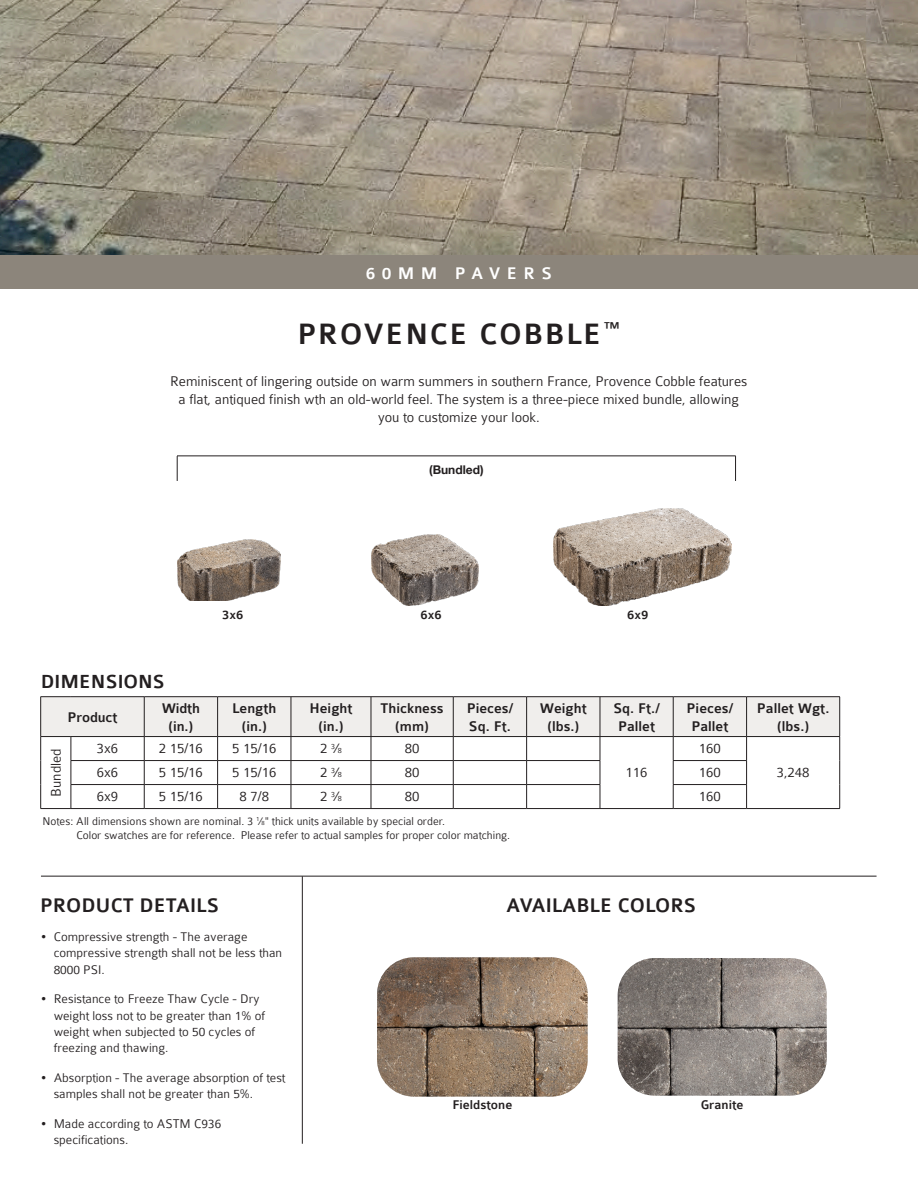
<style>
.page{position:relative;width:918px;height:1188px;background:#fff}
.page>*{position:absolute;margin:0;border:0;box-sizing:border-box;transform-origin:0 0}
.t1{font:500 31.5px "Colaborate";letter-spacing:.05em;color:#231f20}
.t2{font:500 21px "Colaborate";color:#231f20}
.t3{font:500 20.25px "Colaborate";color:#231f20}
.t4{font:500 18px "Colaborate";letter-spacing:.35em;color:#fff}
.Small_Bullets{font:300 15px/18px "Colaborate";color:#231f20;text-align:center}
.t5{font:500 15px/18px "Colaborate";color:#231f20;text-align:center}
.t6{font:300 13.5px/16.2px "Colaborate";color:#231f20}
.t7{font:500 13.5px "Colaborate";color:#231f20}
.t8{font:300 13.35px/16.2px "Colaborate";color:#231f20}
.t9{font:300 12px "Colaborate";color:#231f20}
.t10{font:700 12px "Helvetica Neue";color:#231f20}
.t11{font:300 8.25px "Colaborate";color:#231f20}
.s1{font-size:8.25px}
.s2{font-size:15px}
.s3{font-size:6.6px}
.s4{font-size:13.5px}
</style>
<div class="page">
<img style="left:0;top:0;width:918px;height:255px">
<div style="left:0;top:255px;width:918px;height:34px;background:#8c857b"></div>
<hr style="left:41px;top:876px;width:836px;height:1px;background:#231f20">
<hr style="left:302px;top:876px;width:1px;height:268px;background:#231f20">
<hr style="left:41px;top:696px;width:30px;height:1px;background:#231f20">
<hr style="left:71px;top:696px;width:73px;height:1px;background:#231f20">
<hr style="left:144px;top:696px;width:74px;height:1px;background:#231f20">
<hr style="left:218px;top:696px;width:73px;height:1px;background:#231f20">
<hr style="left:291px;top:696px;width:80px;height:1px;background:#231f20">
<hr style="left:371px;top:696px;width:82px;height:1px;background:#231f20">
<hr style="left:453px;top:696px;width:74px;height:1px;background:#231f20">
<hr style="left:527px;top:696px;width:73px;height:1px;background:#231f20">
<hr style="left:600px;top:696px;width:73px;height:1px;background:#231f20">
<hr style="left:673px;top:696px;width:74px;height:1px;background:#231f20">
<hr style="left:747px;top:696px;width:93px;height:1px;background:#231f20">
<svg style="left:40px;top:697px;width:800px;height:111px"></svg>
<hr style="left:41px;top:808px;width:30px;height:1px;background:#231f20">
<hr style="left:71px;top:808px;width:73px;height:1px;background:#231f20">
<hr style="left:144px;top:808px;width:74px;height:1px;background:#231f20">
<hr style="left:218px;top:808px;width:73px;height:1px;background:#231f20">
<hr style="left:291px;top:808px;width:80px;height:1px;background:#231f20">
<hr style="left:371px;top:808px;width:82px;height:1px;background:#231f20">
<hr style="left:453px;top:808px;width:74px;height:1px;background:#231f20">
<hr style="left:527px;top:808px;width:73px;height:1px;background:#231f20">
<hr style="left:600px;top:808px;width:73px;height:1px;background:#231f20">
<hr style="left:673px;top:808px;width:74px;height:1px;background:#231f20">
<hr style="left:747px;top:808px;width:93px;height:1px;background:#231f20">
<img style="left:377px;top:957px;width:211px;height:140px">
<img style="left:618px;top:958px;width:209px;height:138px">
<hr style="left:177px;top:456px;width:559px;height:1px;background:#231f20">
<svg style="left:177px;top:456px;width:1px;height:25px"></svg>
<svg style="left:735px;top:456px;width:1px;height:25px"></svg>
<img style="left:553px;top:508px;width:179px;height:98px">
<img style="left:372px;top:534px;width:107px;height:72px">
<img style="left:177px;top:539px;width:103px;height:62px">
<p class="t4" style="left:366px;top:264px;width:188px">60MM PAVERS</p>
<p class="t1" style="left:297px;top:318px;width:324px">PROVENCE COBBLE<sup>™</sup></p>
<p class="Small_Bullets" style="left:170px;top:372px;width:579px">Reminiscent of lingering outside on warm summers in southern France, Provence Cobble features a flat, antiqued finish wth an old-world feel. The system is a three-piece mixed bundle, allowing you to customize your look.</p>
<p class="t10" style="left:429px;top:460px;width:56px">(Bundled)</p>
<p class="t3" style="left:41px;top:672px;width:126px">DIMENSIONS</p>
<p class="t7" style="left:222px;top:608px;width:23px">3x6</p>
<p class="t7" style="left:420px;top:608px;width:23px">6x6</p>
<p class="t7" style="left:627px;top:608px;width:23px">6x9</p>
<p class="t5" style="left:68px;top:708px;width:51px">Product</p>
<p class="t5" style="left:162px;top:699px;width:40px">Width (in.)</p>
<p class="t5" style="left:232px;top:699px;width:46px">Length (in.)</p>
<p class="t5" style="left:309px;top:699px;width:45px">Height (in.)</p>
<p class="t5" style="left:381px;top:699px;width:65px">Thickness</p>
<p class="t5" style="left:395px;top:717px;width:35px">(mm)</p>
<p class="t5" style="left:467px;top:699px;width:48px">Pieces/</p>
<p class="t5" style="left:469px;top:717px;width:43px">Sq. Ft.</p>
<p class="t5" style="left:540px;top:699px;width:48px">Weight (lbs.)</p>
<p class="t5" style="left:613px;top:699px;width:48px">Sq. Ft./</p>
<p class="t5" style="left:618px;top:717px;width:39px">Pallet</p>
<p class="t5" style="left:687px;top:699px;width:48px">Pieces/</p>
<p class="t5" style="left:691px;top:717px;width:39px">Pallet</p>
<p class="t5" style="left:757px;top:699px;width:74px">Pallet Wgt.</p>
<p class="t5" style="left:777px;top:717px;width:33px">(lbs.)</p>
<p class="Small_Bullets" style="left:47px;top:797px;width:50px;rotate:-90deg">Bundled</p>
<p class="Small_Bullets" style="left:97px;top:740px;width:23px">3x6</p>
<p class="Small_Bullets" style="left:159px;top:740px;width:46px">2 15/16</p>
<p class="Small_Bullets" style="left:232px;top:740px;width:46px">5 15/16</p>
<p class="Small_Bullets" style="left:320px;top:740px;width:23px">2 <sup>3</sup>⁄<span class="s1">8</span></p>
<p class="Small_Bullets" style="left:405px;top:740px;width:16px">80</p>
<p class="Small_Bullets" style="left:699px;top:740px;width:23px">160</p>
<p class="t11" style="left:331px;top:768px;width:12px">3<span class="s2">⁄</span>8</p>
<p class="Small_Bullets" style="left:405px;top:764px;width:16px">80</p>
<p class="Small_Bullets" style="left:699px;top:764px;width:23px">160</p>
<p class="Small_Bullets" style="left:97px;top:764px;width:23px">6x6</p>
<p class="Small_Bullets" style="left:159px;top:764px;width:46px">5 15/16</p>
<p class="Small_Bullets" style="left:232px;top:764px;width:46px">5 15/16</p>
<p class="Small_Bullets" style="left:320px;top:764px;width:9px">2</p>
<p class="Small_Bullets" style="left:777px;top:764px;width:34px">3,248</p>
<p class="Small_Bullets" style="left:626px;top:764px;width:23px">116</p>
<p class="Small_Bullets" style="left:97px;top:788px;width:23px">6x9</p>
<p class="Small_Bullets" style="left:159px;top:788px;width:46px">5 15/16</p>
<p class="Small_Bullets" style="left:240px;top:788px;width:31px">8 7/8</p>
<p class="Small_Bullets" style="left:320px;top:788px;width:23px">2 <sup>3</sup>⁄<span class="s1">8</span></p>
<p class="Small_Bullets" style="left:405px;top:788px;width:16px">80</p>
<p class="Small_Bullets" style="left:699px;top:788px;width:23px">160</p>
<p class="t9" style="left:42px;top:815px;width:404px">Notes: All dimensions shown are nominal. 3 <sup>1</sup>⁄<span class="s3">8</span>" thick units available by special order.</p>
<p class="t9" style="left:76px;top:829px;width:435px">Color swatches are for reference. Please refer to actual samples for proper color matching.</p>
<p class="t2" style="left:40px;top:894px;width:180px">PRODUCT DETAILS</p>
<p class="t2" style="left:506px;top:894px;width:192px">AVAILABLE COLORS</p>
<p class="t8" style="left:54px;top:929px;width:230px;text-indent:-13px"><span class="s4">•</span> Compressive strength - The average compressive strength shall not be less than<br>8000 PSI.</p>
<p class="t8" style="left:54px;top:991px;width:213px;text-indent:-13px"><span class="s4">•</span> Resistance to Freeze Thaw Cycle - Dry weight loss not to be greater than 1% of weight when subjected to 50 cycles of freezing and thawing.</p>
<p class="t8" style="left:54px;top:1069px;width:233px;text-indent:-13px"><span class="s4">•</span> Absorption - The average absorption of test samples shall not be greater than 5%.</p>
<p class="t6" style="left:54px;top:1115px;width:169px;text-indent:-13px">• Made according to ASTM C936 specifications.</p>
<p class="t7" style="left:452px;top:1098px;width:62px">Fieldstone</p>
<p class="t7" style="left:701px;top:1098px;width:44px">Granite</p>
</div>
